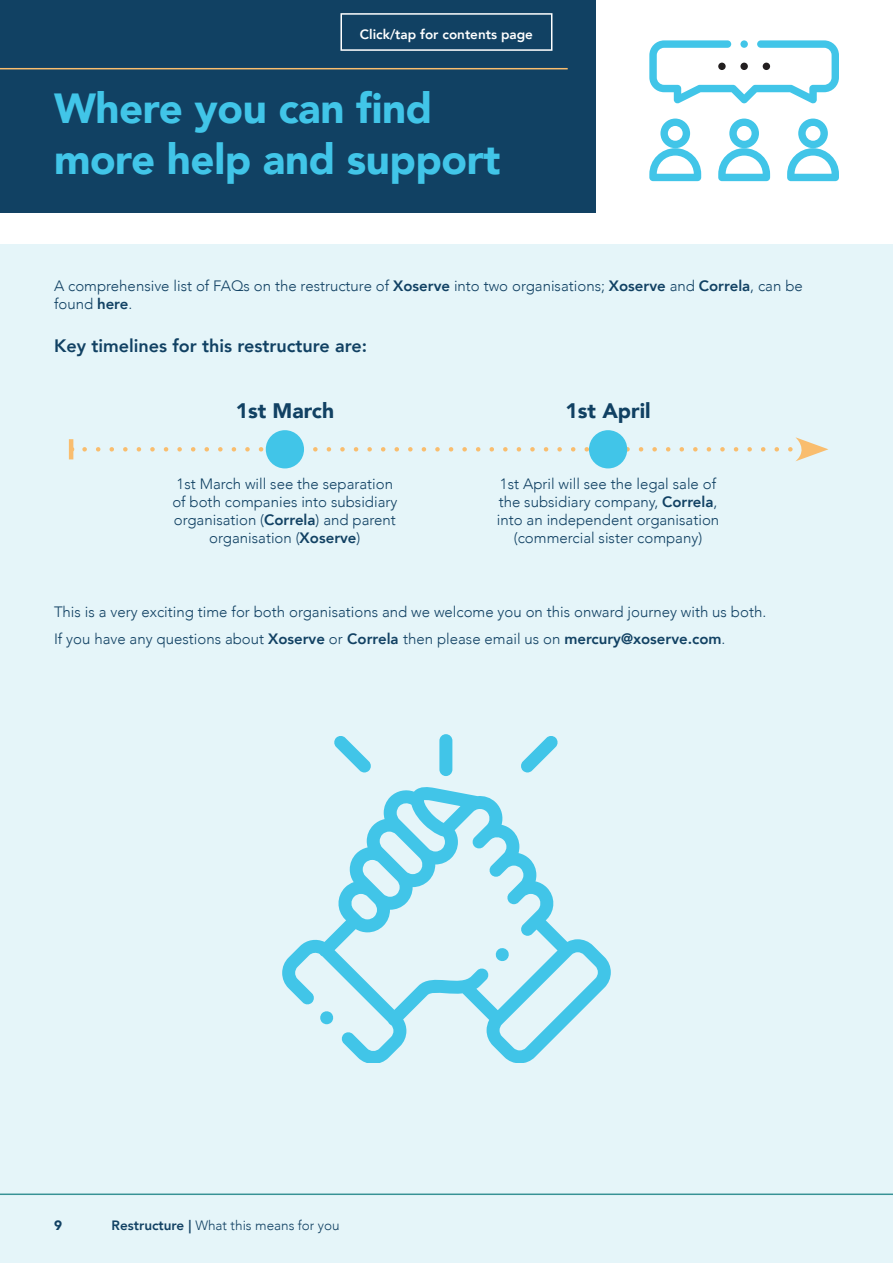
<style>
.page{position:relative;width:893px;height:1263px;background:#fff}
.page>*{position:absolute;margin:0;border:0;box-sizing:border-box;transform-origin:0 0}
.t1{font:900 42px/50.4px "Avenir";letter-spacing:-.01em;color:#41c5e8}
.t2{font:900 21px "Avenir";color:#114163}
.t3{font:800 18px "Avenir";color:#114163}
.t4{font:300 15px/18px "Avenir";color:#114163}
.t5{font:300 13.5px "Avenir";color:#114163}
.t6{font:800 13.5px "Avenir";color:#fff}
.t7{font:900 13.5px "Avenir";color:#114163}
.s1{font-weight:800}
</style>
<div class="page">
<div style="left:0;top:0;width:595px;height:213px;background:#114163"></div>
<div style="left:0;top:244px;width:893px;height:1019px;background:#e5f5f9"></div>
<hr style="left:69px;top:439px;width:4px;height:20px;background:#f9bd6e">
<svg style="left:85px;top:437px;width:743px;height:24px"></svg>
<div style="left:266px;top:430px;width:38px;height:38px;background:#41c5e8;border-radius:50%"></div>
<div style="left:589px;top:430px;width:38px;height:38px;background:#41c5e8;border-radius:50%"></div>
<hr style="left:0;top:68px;width:568px;height:1px;background:#f9bd6e">
<hr style="left:0;top:1193px;width:893px;height:2px;background:#379295">
<svg style="left:718px;top:119px;width:52px;height:62px"></svg>
<svg style="left:649px;top:119px;width:52px;height:62px"></svg>
<svg style="left:787px;top:119px;width:52px;height:62px"></svg>
<svg style="left:649px;top:40px;width:190px;height:64px"></svg>
<div style="left:740px;top:40px;width:8px;height:8px;background:#41c5e8;border-radius:50%"></div>
<div style="left:439px;top:734px;width:13px;height:42px;background:#41c5e8;border-radius:6px"></div>
<svg style="left:282px;top:787px;width:329px;height:276px"></svg>
<svg style="left:334px;top:736px;width:37px;height:36px"></svg>
<svg style="left:521px;top:736px;width:37px;height:36px"></svg>
<svg style="left:320px;top:1010px;width:14px;height:14px"></svg>
<svg style="left:495px;top:947px;width:15px;height:14px"></svg>
<div style="left:340px;top:13px;width:212px;height:38px;border:2px solid #fff"></div>
<p class="t6" style="left:360px;top:24px;width:175px">Click/tap for contents page</p>
<h1 class="t1" style="left:54px;top:82px;width:448px">Where you can find more help and support</h1>
<p class="t4" style="left:54px;top:277px;width:750px">A comprehensive list of FAQs on the restructure of <span class="s1">Xoserve</span> into two organisations; <span class="s1">Xoserve</span> and <span class="s1">Correla</span>, can be found <span class="s1">here</span>.</p>
<p class="t3" style="left:54px;top:332px;width:315px">Key timelines for this restructure are:</p>
<h2 class="t2" style="left:236px;top:392px;width:100px">1st March</h2>
<p class="t4" style="left:172px;top:475px;width:227px;text-align:center">1st March will see the separation of both companies into subsidiary organisation (<span class="s1">Correla</span>) and parent organisation (<span class="s1">Xoserve</span>)</p>
<h2 class="t2" style="left:565px;top:392px;width:87px">1st April</h2>
<p class="t4" style="left:497px;top:475px;width:224px;text-align:center">1st April will see the legal sale of the subsidiary company, <span class="s1">Correla</span>, into an independent organisation (commercial sister company)</p>
<p class="t4" style="left:54px;top:599px;width:714px;line-height:26.5px">This is a very exciting time for both organisations and we welcome you on this onward journey with us both.<br>If you have any questions about <span class="s1">Xoserve</span> or <span class="s1">Correla</span> then please email us on <span class="s1">mercury@xoserve.com</span>.</p>
<p class="t7" style="left:54px;top:1214px;width:9px">9</p>
<p class="t5" style="left:112px;top:1217px;width:230px"><span class="s1">Restructure |</span> What this means for you</p>
</div>
